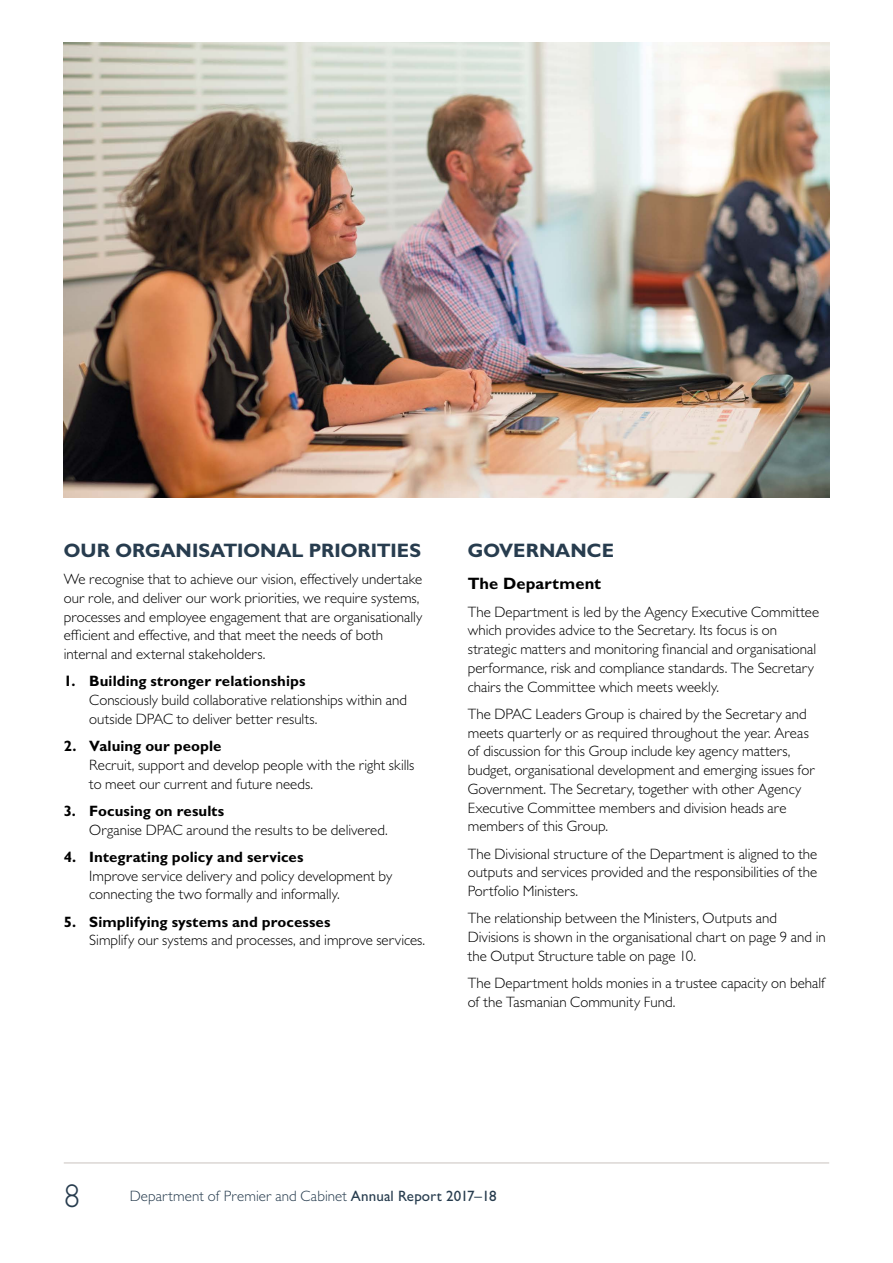
<style>
.page{position:relative;width:893px;height:1263px;background:#fff}
.page>*{position:absolute;margin:0;border:0;box-sizing:border-box;transform-origin:0 0}
.t1{font:300 33px "Gill Sans MT Pro";color:#273c4e}
.t2{font:700 19.5px "Gill Sans MT Pro";color:#273c4e}
.t3{font:700 16.5px "Gill Sans MT Pro";letter-spacing:.005em;color:#000}
.t4{font:300 15px/18.8px "Gill Sans MT Pro";color:#000}
.t5{font:300 15px "Gill Sans MT Pro";letter-spacing:.005em;color:#273c4e}
.s1{font-weight:700}
.s2{font-weight:500}
</style>
<div class="page">
<hr style="left:64px;top:1162px;width:765px;height:1px;background:#c9c3be">
<img style="left:64px;top:43px;width:765px;height:454px">
<p class="t2" style="left:64px;top:538px;width:359px">OUR ORGANISATIONAL PRIORITIES</p>
<p class="t4" style="left:64px;top:569px;width:360px">We recognise that to achieve our vision, effectively undertake our role, and deliver our work priorities, we require systems, processes and employee engagement that are organisationally efficient and effective, and that meet the needs of both internal and external stakeholders.</p>
<p class="t4" style="left:89px;top:672px;width:319px;text-indent:-26px"><span class="s1">1. Building stronger relationships<br></span>Consciously build collaborative relationships within and outside DPAC to deliver better results.</p>
<p class="t4" style="left:89px;top:736px;width:327px;text-indent:-26px"><span class="s1">2. Valuing our people<br></span>Recruit, support and develop people with the right skills to meet our current and future needs.</p>
<p class="t4" style="left:89px;top:801px;width:300px;text-indent:-26px"><span class="s1">3. Focusing on results<br></span>Organise DPAC around the results to be delivered.</p>
<p class="t4" style="left:89px;top:847px;width:304px;text-indent:-26px"><span class="s1">4. Integrating policy and services<br></span>Improve service delivery and policy development by connecting the two formally and informally.</p>
<p class="t4" style="left:89px;top:912px;width:337px;text-indent:-26px"><span class="s1">5. Simplifying systems and processes<br></span>Simplify our systems and processes, and improve services.</p>
<p class="t2" style="left:468px;top:538px;width:148px">GOVERNANCE</p>
<p class="t3" style="left:468px;top:574px;width:135px">The Department</p>
<p class="t4" style="left:468px;top:602px;width:353px">The Department is led by the Agency Executive Committee which provides advice to the Secretary. Its focus is on strategic matters and monitoring financial and organisational performance, risk and compliance standards. The Secretary chairs the Committee which meets weekly.</p>
<p class="t4" style="left:468px;top:704px;width:349px">The DPAC Leaders Group is chaired by the Secretary and meets quarterly or as required throughout the year. Areas of discussion for this Group include key agency matters, budget, organisational development and emerging issues for Government. The Secretary, together with other Agency Executive Committee members and division heads are members of this Group.</p>
<p class="t4" style="left:468px;top:844px;width:351px;text-align:justify">The Divisional structure of the Department is aligned to the outputs and services provided and the responsibilities of the Portfolio Ministers.</p>
<p class="t4" style="left:468px;top:909px;width:359px">The relationship between the Ministers, Outputs and<br>Divisions is shown in the organisational chart on page 9 and in the Output Structure table on page 10.</p>
<p class="t4" style="left:468px;top:973px;width:359px">The Department holds monies in a trustee capacity on behalf of the Tasmanian Community Fund.</p>
<h1 class="t1" style="left:64px;top:1176px;width:18px">8</h1>
<p class="t5" style="left:130px;top:1187px;width:368px">Department of Premier and Cabinet <span class="s2">Annual Report 2017–18</span></p>
</div>
